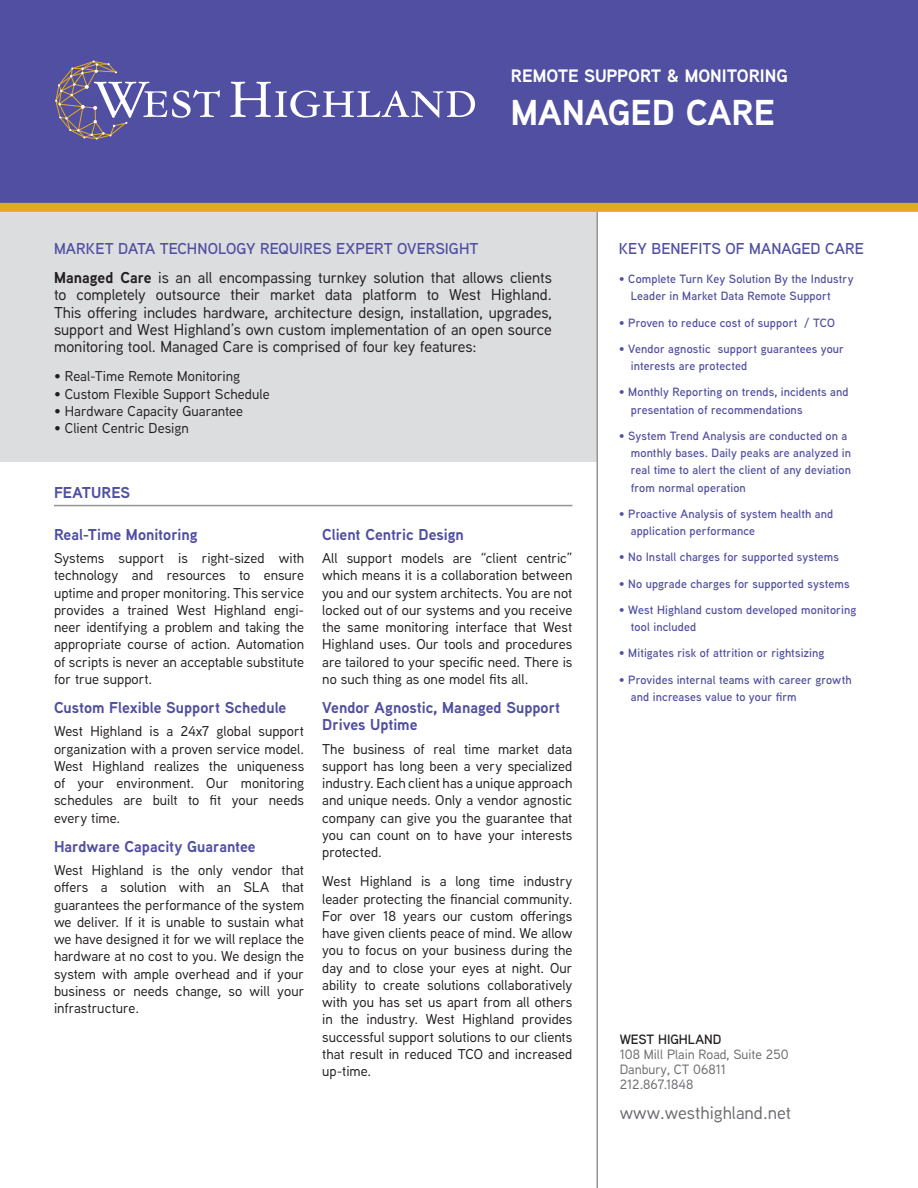
<style>
.page{position:relative;width:918px;height:1188px;background:#fff}
.page>*{position:absolute;margin:0;border:0;box-sizing:border-box;transform-origin:0 0}
.t1{font:700 36px "Aaux Next";color:#fff}
.t2{font:700 18px "Aaux Next";color:#fff}
.t3{font:500 18px "Aaux Next";color:#6c6d70}
.intro_text{font:500 15.75px/17.2px "Aaux Next";letter-spacing:-.005em;color:#231f20;text-align:justify}
.Sub_1{font:700 15.75px/17.2px "Aaux Next";color:#504fa1}
.head_2{font:600 15.75px "Aaux Next";color:#504fa1}
.Sub_3{font:700 15.75px "Aaux Next";color:#504fa1}
.text_1{font:500 14.25px/17.2px "Aaux Next";color:#231f20;text-align:justify}
.t4{font:500 13.5px "Aaux Next";color:#6c6d70}
.t5{font:600 13.5px "Aaux Next";color:#231f20}
.call_out{font:600 12px/17.2px "Aaux Next";letter-spacing:.01em;color:#504fa1}
.s1{font-weight:700}
</style>
<div class="page">
<div style="left:0;top:207px;width:597px;height:255px;background:#dcdddf"></div>
<div style="left:0;top:0;width:918px;height:207px;background:#504fa1"></div>
<hr style="left:596px;top:207px;width:2px;height:981px;background:#939598">
<div style="left:0;top:203px;width:918px;height:9px;background:#e4a922"></div>
<hr style="left:54px;top:505px;width:518px;height:1px;background:#939598">
<svg style="left:230px;top:82px;width:245px;height:36px"></svg>
<svg style="left:55px;top:60px;width:165px;height:80px"></svg>
<p class="t2" style="left:511px;top:63px;width:279px">REMOTE SUPPORT &amp; MONITORING</p>
<p class="t1" style="left:511px;top:87px;width:266px">MANAGED CARE</p>
<p class="head_2" style="left:54px;top:238px;width:426px">MARKET DATA TECHNOLOGY REQUIRES EXPERT OVERSIGHT</p>
<p class="intro_text" style="left:54px;top:269px;width:499px"><span class="s1">Managed Care</span> is an all encompassing turnkey solution that allows clients to completely outsource their market data platform to West Highland.<br>This offering includes hardware, architecture design, installation, upgrades, support and West Highland’s own custom implementation of an open source monitoring tool. Managed Care is comprised of four key features:</p>
<p class="text_1" style="left:54px;top:367px;width:188px">• Real-Time Remote Monitoring</p>
<p class="text_1" style="left:54px;top:385px;width:217px">• Custom Flexible Support Schedule</p>
<p class="text_1" style="left:54px;top:402px;width:191px">• Hardware Capacity Guarantee</p>
<p class="text_1" style="left:54px;top:419px;width:136px">• Client Centric Design</p>
<p class="Sub_3" style="left:54px;top:481px;width:78px">FEATURES</p>
<p class="Sub_1" style="left:54px;top:526px;width:145px">Real-Time Monitoring</p>
<p class="text_1" style="left:54px;top:549px;width:252px">Systems support is right-sized with technology and resources to ensure uptime and proper monitoring. This service provides a trained West Highland engi&shy;neer identifying a problem and taking the appropriate course of action. Automation of scripts is never an acceptable substitute for true support.</p>
<p class="Sub_1" style="left:54px;top:699px;width:234px">Custom Flexible Support Schedule</p>
<p class="text_1" style="left:54px;top:722px;width:252px">West Highland is a 24x7 global support organization with a proven service model.<br>West Highland realizes the uniqueness of your environment. Our monitoring schedules are built to fit your needs every time.</p>
<p class="Sub_1" style="left:54px;top:838px;width:203px">Hardware Capacity Guarantee</p>
<p class="text_1" style="left:54px;top:861px;width:252px">West Highland is the only vendor that offers a solution with an SLA that guarantees the performance of the system we deliver. If it is unable to sustain what we have designed it for we will replace the hardware at no cost to you. We design the system with ample overhead and if your business or needs change, so will your infrastructure.</p>
<p class="Sub_1" style="left:322px;top:526px;width:143px">Client Centric Design</p>
<p class="text_1" style="left:322px;top:549px;width:252px">All support models are “client centric” which means it is a collaboration between you and our system architects. You are not locked out of our systems and you receive the same monitoring interface that West Highland uses. Our tools and procedures are tailored to your specific need. There is no such thing as one model fits all.</p>
<p class="Sub_1" style="left:322px;top:699px;width:240px">Vendor Agnostic, Managed Support<br>Drives Uptime</p>
<p class="text_1" style="left:322px;top:740px;width:252px">The business of real time market data support has long been a very specialized industry. Each client has a unique approach and unique needs. Only a vendor agnostic company can give you the guarantee that you can count on to have your interests protected.</p>
<p class="text_1" style="left:322px;top:872px;width:252px">West Highland is a long time industry leader protecting the financial community.<br>For over 18 years our custom offerings have given clients peace of mind. We allow you to focus on your business during the day and to close your eyes at night. Our ability to create solutions collaboratively with you has set us apart from all others in the industry. West Highland provides successful support solutions to our clients that result in reduced TCO and increased up-time.</p>
<p class="head_2" style="left:619px;top:238px;width:247px">KEY BENEFITS OF MANAGED CARE</p>
<p class="call_out" style="left:631px;top:270px;width:224px;text-indent:-12px">• Complete Turn Key Solution By the Industry<br>Leader in Market Data Remote Support</p>
<p class="call_out" style="left:619px;top:314px;width:218px">• Proven to reduce cost of support / TCO</p>
<p class="call_out" style="left:631px;top:340px;width:215px;text-indent:-12px">• Vendor agnostic support guarantees your interests are protected</p>
<p class="call_out" style="left:631px;top:383px;width:219px;text-indent:-12px">• Monthly Reporting on trends, incidents and presentation of recommendations</p>
<p class="call_out" style="left:631px;top:427px;width:222px;text-indent:-12px">• System Trend Analysis are conducted on a monthly bases. Daily peaks are analyzed in real time to alert the client of any deviation from normal operation</p>
<p class="call_out" style="left:631px;top:505px;width:204px;text-indent:-12px">• Proactive Analysis of system health and application performance</p>
<p class="call_out" style="left:619px;top:548px;width:222px">• No Install charges for supported systems</p>
<p class="call_out" style="left:619px;top:575px;width:232px">• No upgrade charges for supported systems</p>
<p class="call_out" style="left:631px;top:601px;width:227px;text-indent:-12px">• West Highland custom developed monitoring tool included</p>
<p class="call_out" style="left:619px;top:644px;width:207px">• Mitigates risk of attrition or rightsizing</p>
<p class="call_out" style="left:631px;top:671px;width:222px;text-indent:-12px">• Provides internal teams with career growth and increases value to your firm</p>
<p class="t5" style="left:620px;top:1030px;width:103px">WEST HIGHLAND</p>
<p class="t4" style="left:620px;top:1045px;width:170px">108 Mill Plain Road, Suite 250</p>
<p class="t4" style="left:620px;top:1060px;width:108px">Danbury, CT 06811</p>
<p class="t4" style="left:620px;top:1075px;width:75px">212.867.1848</p>
<p class="t3" style="left:620px;top:1101px;width:173px">www.westhighland.net</p>
</div>
